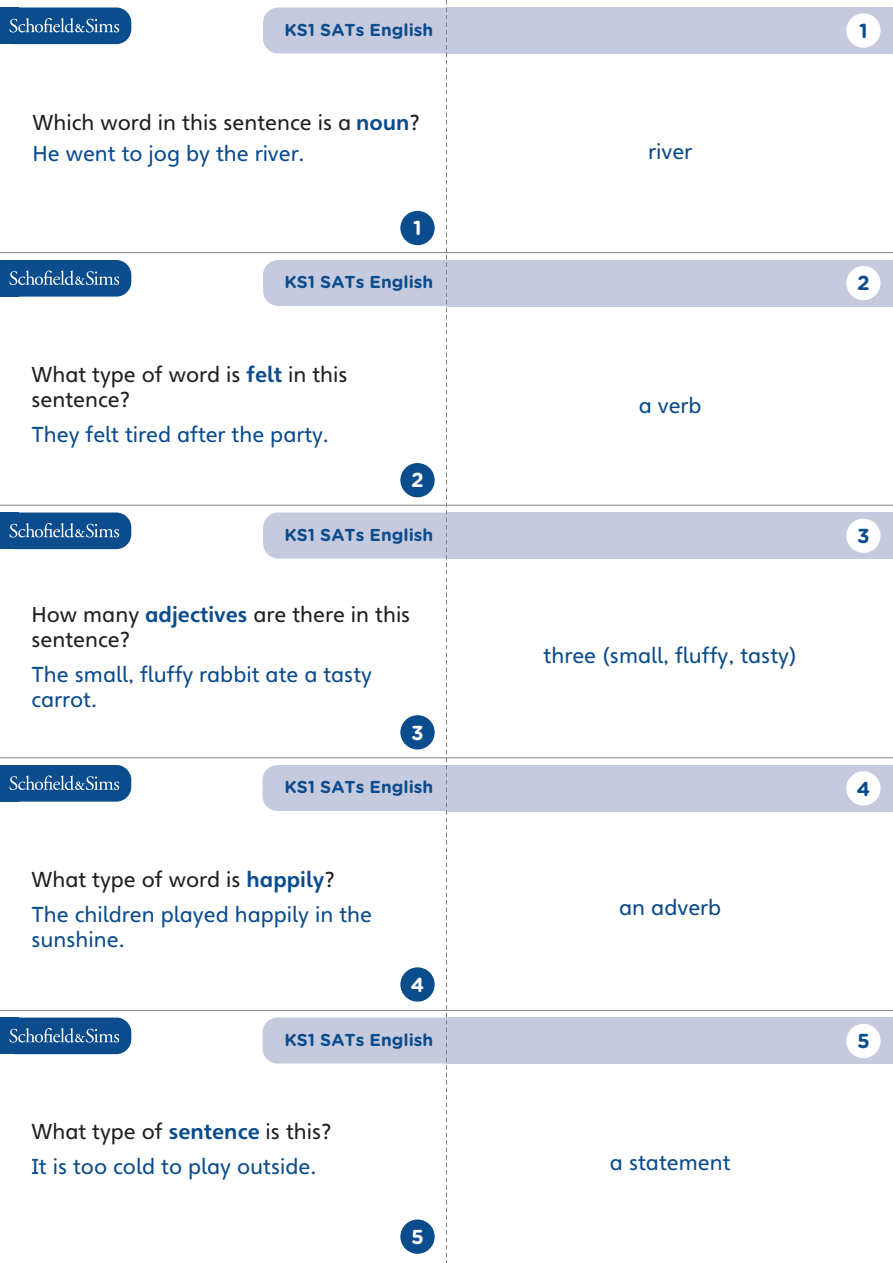
<style>
.page{position:relative;width:893px;height:1263px;background:#fff}
.page>*{position:absolute;margin:0;border:0;box-sizing:border-box;transform-origin:0 0}
.t1{font:21px/35px "Heinemann";color:#0b4c8c}
.t2{font:21px/25.2px "Heinemann";color:#231f20}
.t3{font:700 20.25px "Gotham Rounded";color:#fff}
.t4{font:700 20.25px "Gotham Rounded";color:#0b4c8c}
.t5{font:700 17.25px "Gotham Rounded";color:#0b4c8c}
.s1{font-weight:700;color:#0b4c8c}
.s2{color:#0b4c8c}
.s3{color:#231f20}
.s4{font-weight:700}
</style>
<div class="page">
<hr style="left:447px;top:252px;width:446px;height:1px;background:#808285">
<hr style="left:0;top:252px;width:447px;height:1px;background:#808285">
<hr style="left:447px;top:505px;width:446px;height:1px;background:#808285">
<hr style="left:0;top:505px;width:447px;height:1px;background:#808285">
<hr style="left:447px;top:757px;width:446px;height:1px;background:#808285">
<hr style="left:0;top:757px;width:447px;height:1px;background:#808285">
<hr style="left:446px;top:1010px;width:447px;height:1px;background:#808285">
<hr style="left:0;top:1010px;width:446px;height:1px;background:#808285">
<div style="left:0;top:8px;width:19px;height:36px;background:#0b4c8c"></div>
<div style="left:0;top:8px;width:131px;height:36px;background:#0b4c8c;border-radius:15px"></div>
<svg style="left:9px;top:18px;width:110px;height:15px"></svg>
<div style="left:446px;top:8px;width:447px;height:46px;background:#c6cadf"></div>
<div style="left:0;top:260px;width:19px;height:37px;background:#0b4c8c"></div>
<div style="left:0;top:260px;width:131px;height:37px;background:#0b4c8c;border-radius:15px"></div>
<svg style="left:9px;top:270px;width:110px;height:15px"></svg>
<div style="left:446px;top:260px;width:447px;height:46px;background:#c6cadf"></div>
<div style="left:0;top:512px;width:19px;height:37px;background:#0b4c8c"></div>
<div style="left:0;top:512px;width:131px;height:37px;background:#0b4c8c;border-radius:15px"></div>
<svg style="left:9px;top:523px;width:110px;height:15px"></svg>
<div style="left:446px;top:512px;width:447px;height:46px;background:#c6cadf"></div>
<div style="left:0;top:765px;width:19px;height:37px;background:#0b4c8c"></div>
<div style="left:0;top:765px;width:131px;height:37px;background:#0b4c8c;border-radius:15px"></div>
<svg style="left:9px;top:775px;width:110px;height:15px"></svg>
<div style="left:446px;top:765px;width:447px;height:46px;background:#c6cadf"></div>
<div style="left:0;top:1017px;width:19px;height:37px;background:#0b4c8c"></div>
<div style="left:0;top:1017px;width:131px;height:37px;background:#0b4c8c;border-radius:15px"></div>
<svg style="left:9px;top:1028px;width:110px;height:15px"></svg>
<div style="left:446px;top:1017px;width:447px;height:46px;background:#c6cadf"></div>
<svg style="left:262px;top:0;width:185px;height:1263px"></svg>
<div style="left:400px;top:211px;width:35px;height:34px;background:#0b4c8c;border-radius:50%"></div>
<div style="left:400px;top:463px;width:35px;height:34px;background:#0b4c8c;border-radius:50%"></div>
<div style="left:400px;top:715px;width:35px;height:34px;background:#0b4c8c;border-radius:50%"></div>
<div style="left:400px;top:967px;width:35px;height:35px;background:#0b4c8c;border-radius:50%"></div>
<div style="left:400px;top:1219px;width:35px;height:35px;background:#0b4c8c;border-radius:50%"></div>
<div style="left:846px;top:13px;width:35px;height:35px;background:#fff;border-radius:50%"></div>
<div style="left:846px;top:266px;width:35px;height:34px;background:#fff;border-radius:50%"></div>
<div style="left:846px;top:519px;width:35px;height:34px;background:#fff;border-radius:50%"></div>
<div style="left:846px;top:771px;width:35px;height:34px;background:#fff;border-radius:50%"></div>
<div style="left:846px;top:1024px;width:35px;height:34px;background:#fff;border-radius:50%"></div>
<p class="t5" style="left:285px;top:17px;width:150px">KS1 SATs English</p>
<p class="t2" style="left:33px;top:107px;width:389px;line-height:31.2px">Which word in this sentence is a <span class="s1">noun</span>?<br><span class="s2">He went to jog by the river.</span></p>
<p class="t3" style="left:413px;top:213px;width:10px">1</p>
<p class="t5" style="left:285px;top:270px;width:150px">KS1 SATs English</p>
<p class="t2" style="left:31px;top:362px;width:318px">What type of word is <span class="s1">felt</span> in this sentence?</p>
<p class="t1" style="left:31px;top:417px;width:299px">They felt tired after the party.</p>
<p class="t3" style="left:411px;top:465px;width:14px">2</p>
<p class="t5" style="left:285px;top:522px;width:150px">KS1 SATs English</p>
<p class="t2" style="left:31px;top:602px;width:380px">How many <span class="s1">adjectives</span> are there in this sentence?</p>
<p class="t1" style="left:31px;top:662px;width:342px;line-height:25.2px">The small, fluffy rabbit ate a tasty carrot.</p>
<p class="t3" style="left:411px;top:718px;width:14px">3</p>
<p class="t5" style="left:285px;top:775px;width:150px">KS1 SATs English</p>
<p class="t1" style="left:31px;top:862px;width:342px"><span class="s3">What type of word is</span> <span class="s4">happily</span><span class="s3">?<br></span>The children played happily in the</p>
<p class="t1" style="left:31px;top:922px;width:95px">sunshine.</p>
<p class="t3" style="left:411px;top:970px;width:15px">4</p>
<p class="t5" style="left:285px;top:1027px;width:150px">KS1 SATs English</p>
<p class="t1" style="left:31px;top:1114px;width:302px"><span class="s3">What type of</span> <span class="s4">sentence</span> <span class="s3">is this?<br></span>It is too cold to play outside.</p>
<p class="t3" style="left:411px;top:1222px;width:14px">5</p>
<p class="t1" style="left:648px;top:134px;width:45px">river</p>
<p class="t1" style="left:639px;top:388px;width:64px">a verb</p>
<p class="t1" style="left:544px;top:638px;width:255px">three (small, fluffy, tasty)</p>
<p class="t1" style="left:619px;top:890px;width:103px">an adverb</p>
<p class="t1" style="left:610px;top:1145px;width:122px">a statement</p>
<p class="t4" style="left:859px;top:16px;width:10px">1</p>
<p class="t4" style="left:857px;top:268px;width:14px">2</p>
<p class="t4" style="left:857px;top:521px;width:14px">3</p>
<p class="t4" style="left:856px;top:774px;width:15px">4</p>
<p class="t4" style="left:857px;top:1026px;width:14px">5</p>
</div>
